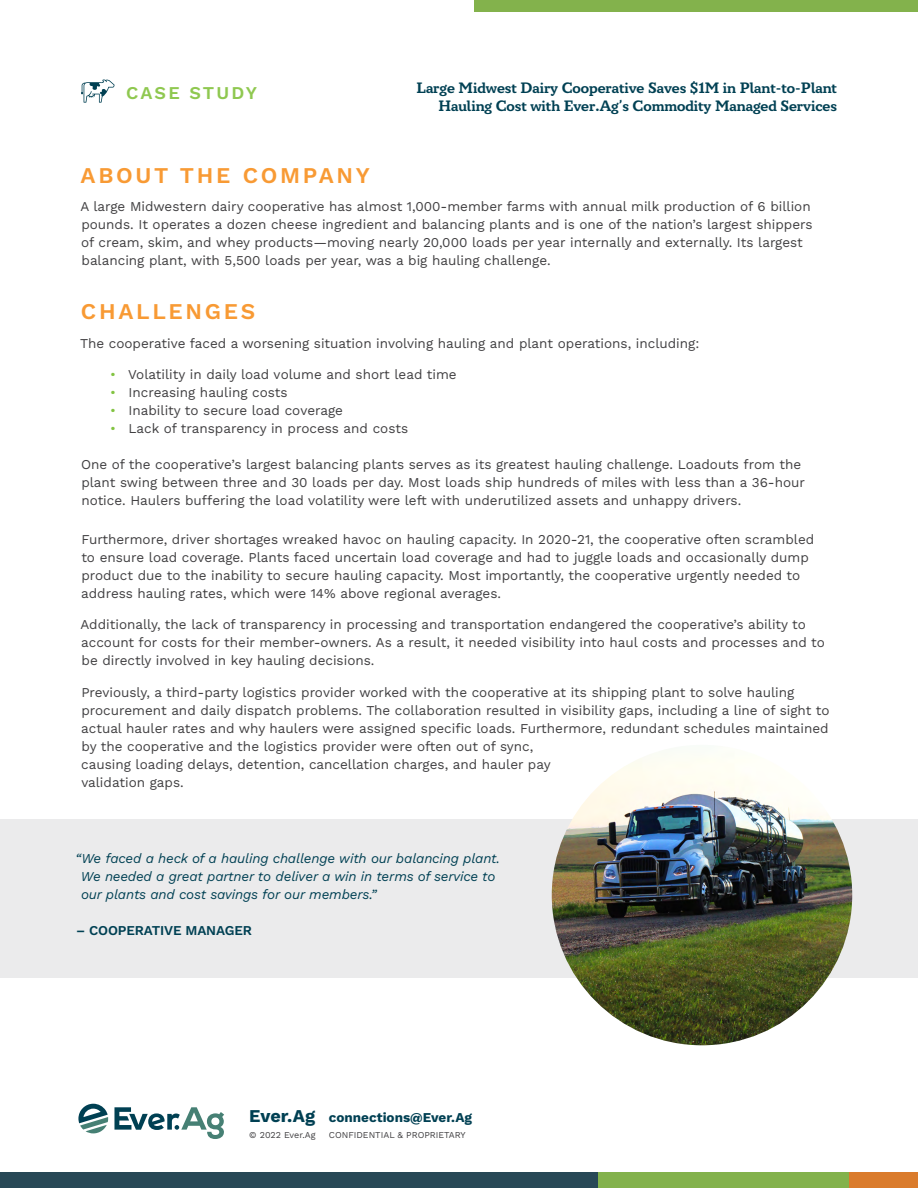
<style>
.page{position:relative;width:918px;height:1188px;background:#fff}
.page>*{position:absolute;margin:0;border:0;box-sizing:border-box;transform-origin:0 0}
.t1{font:600 22.5px "Work Sans";letter-spacing:.12em;color:#f89a34}
.t2{font:600 18px "Work Sans";letter-spacing:.12em;color:#8fc850}
.t3{font:700 15px/18px "Circe Slab B";color:#004053;text-align:right}
.t4{font:13.5px/18px "Work Sans";color:#414042}
.t5{font:italic 13.5px/18px "Work Sans";letter-spacing:-.01em;color:#004053}
.t6{font:700 13.5px "Work Sans";color:#004053}
.t7{font:600 13.5px "Work Sans";letter-spacing:-.01em;color:#004053}
.t8{font:9px "Work Sans";color:#414042}
.s1{color:#82c341}
.s2{font-size:18px}
</style>
<div class="page">
<div style="left:474px;top:0;width:444px;height:12px;background:#83b24c"></div>
<div style="left:0;top:819px;width:918px;height:158px;background:#ebebec"></div>
<img style="left:552px;top:745px;width:300px;height:300px;border-radius:150px">
<svg style="left:81px;top:79px;width:34px;height:24px"></svg>
<svg style="left:78px;top:1104px;width:30px;height:29px"></svg>
<svg style="left:114px;top:1107px;width:110px;height:32px"></svg>
<div style="left:0;top:1172px;width:598px;height:16px;background:#274856"></div>
<div style="left:598px;top:1172px;width:256px;height:16px;background:#83b24c"></div>
<div style="left:849px;top:1172px;width:69px;height:16px;background:#da7b2c"></div>
<h2 class="t2" style="left:126px;top:79px;width:133px">CASE STUDY</h2>
<p class="t3" style="left:417px;top:79px;width:422px">Large Midwest Dairy Cooperative Saves $1M in Plant-to-Plant<br>Hauling Cost with Ever.Ag’s Commodity Managed Services</p>
<h1 class="t1" style="left:81px;top:158px;width:291px">ABOUT THE COMPANY</h1>
<p class="t4" style="left:81px;top:197px;width:733px">A large Midwestern dairy cooperative has almost 1,000-member farms with annual milk production of 6 billion pounds. It operates a dozen cheese ingredient and balancing plants and is one of the nation’s largest shippers of cream, skim, and whey products—moving nearly 20,000 loads per year internally and externally. Its largest balancing plant, with 5,500 loads per year, was a big hauling challenge.</p>
<h1 class="t1" style="left:81px;top:295px;width:176px">CHALLENGES</h1>
<p class="t4" style="left:80px;top:334px;width:621px">The cooperative faced a worsening situation involving hauling and plant operations, including:</p>
<p class="t4" style="left:110px;top:365px;width:348px"><span class="s1">•</span> Volatility in daily load volume and short lead time</p>
<p class="t4" style="left:110px;top:383px;width:179px"><span class="s1">•</span> Increasing hauling costs</p>
<p class="t4" style="left:110px;top:401px;width:234px"><span class="s1">•</span> Inability to secure load coverage</p>
<p class="t4" style="left:110px;top:419px;width:300px"><span class="s1">•</span> Lack of transparency in process and costs</p>
<p class="t4" style="left:81px;top:455px;width:726px">One of the cooperative’s largest balancing plants serves as its greatest hauling challenge. Loadouts from the plant swing between three and 30 loads per day. Most loads ship hundreds of miles with less than a 36-hour notice. Haulers buffering the load volatility were left with underutilized assets and unhappy drivers.</p>
<p class="t4" style="left:81px;top:529px;width:735px">Furthermore, driver shortages wreaked havoc on hauling capacity. In 2020-21, the cooperative often scrambled to ensure load coverage. Plants faced uncertain load coverage and had to juggle loads and occasionally dump product due to the inability to secure hauling capacity. Most importantly, the cooperative urgently needed to address hauling rates, which were 14% above regional averages.</p>
<p class="t4" style="left:81px;top:615px;width:746px">Additionally, the lack of transparency in processing and transportation endangered the cooperative’s ability to account for costs for their member-owners. As a result, it needed visibility into haul costs and processes and to be directly involved in key hauling decisions.</p>
<p class="t4" style="left:81px;top:682px;width:750px">Previously, a third-party logistics provider worked with the cooperative at its shipping plant to solve hauling procurement and daily dispatch problems. The collaboration resulted in visibility gaps, including a line of sight to actual hauler rates and why haulers were assigned specific loads. Furthermore, redundant schedules maintained by the cooperative and the logistics provider were often out of sync,<br>causing loading delays, detention, cancellation charges, and hauler pay<br>validation gaps.</p>
<p class="t5" style="left:81px;top:849px;width:421px;text-indent:-5px">“We faced a heck of a hauling challenge with our balancing plant.<br>We needed a great partner to deliver a win in terms of service to our plants and cost savings for our members.”</p>
<p class="t7" style="left:76px;top:920px;width:177px">– COOPERATIVE MANAGER</p>
<p class="t6" style="left:249px;top:1107px;width:224px"><span class="s2">Ever.Ag</span> connections@Ever.Ag</p>
<p class="t8" style="left:249px;top:1128px;width:68px">© 2022 Ever.Ag</p>
<p class="t8" style="left:329px;top:1128px;width:138px">CONFIDENTIAL &amp; PROPRIETARY</p>
</div>
